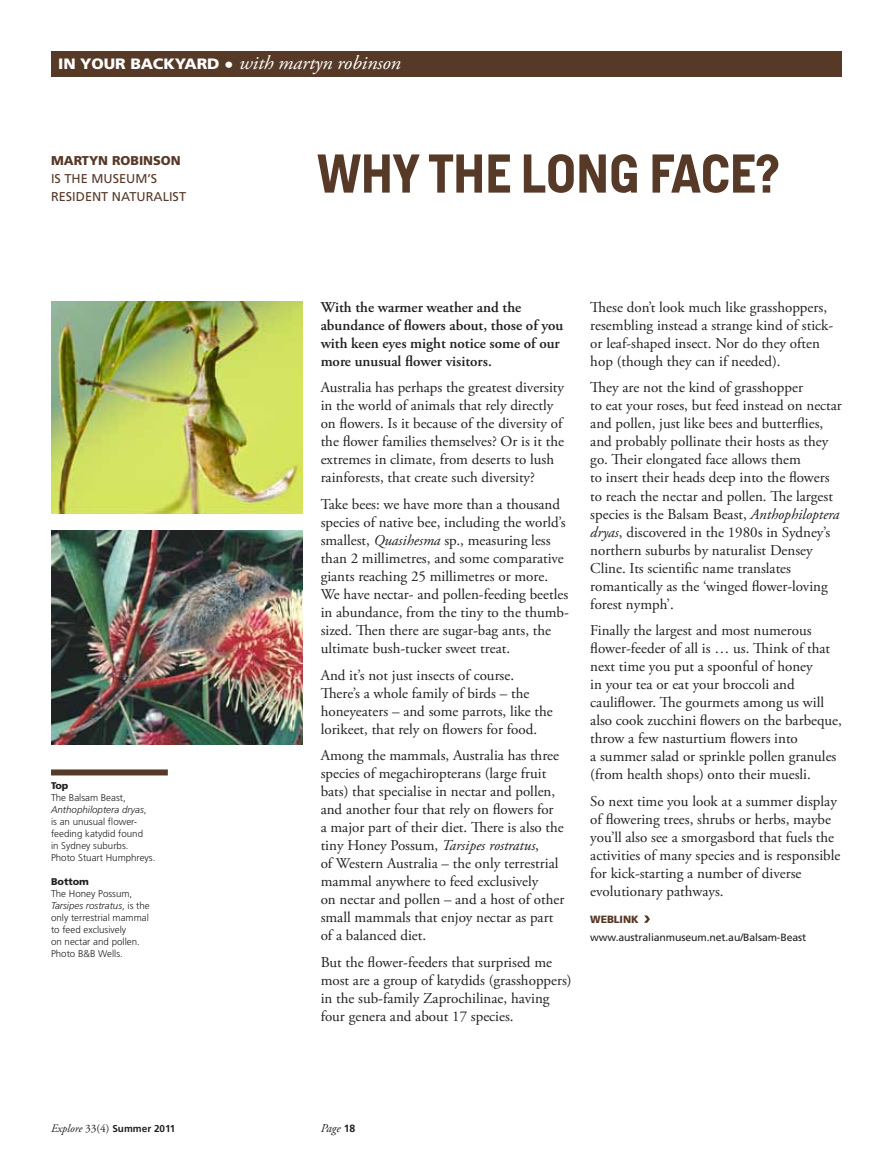
<style>
.page{position:relative;width:893px;height:1170px;background:#fff}
.page>*{position:absolute;margin:0;border:0;box-sizing:border-box;transform-origin:0 0}
.t1{font:700 54px "Helsinki";color:#573928}
.t2{font:italic 19.5px "Adobe Garamond Pro";letter-spacing:-.01em;color:#fff;scale:1.06 1}
.t3{font:15px/18px "Adobe Garamond Pro";color:#231f20}
.t4{font:600 15px/18px "Adobe Garamond Pro";color:#231f20}
.t5{font:12.75px/18px "Frutiger LT Std";color:#573928}
.t6{font:900 12.75px "Frutiger LT Std";color:#573928}
.t7{font:italic 12px "Adobe Garamond Pro";color:#231f20}
.t8{font:10.5px/18.5px "Frutiger LT Std";letter-spacing:-.01em;color:#231f20}
.t9{font:700 10.05px "Frutiger LT Std";color:#231f20}
.t10{font:300 9.75px/12px "Frutiger LT Std";color:#231f20}
.s1{font-family:"Frutiger LT Std";font-weight:900;font-style:normal;font-size:15px}
.s2{font-weight:900}
.s3{font-style:italic}
.s4{font-weight:900;color:#573928}
.s5{font-family:"Adobe Garamond Pro";font-weight:400;font-style:italic;font-size:11.4px}
.s6{font-family:"Adobe Garamond Pro";font-weight:400;font-size:11.4px}
.s7{font-family:"Frutiger LT Std";font-weight:700;font-style:normal;font-size:10.5px}
</style>
<div class="page">
<svg style="left:644px;top:915px;width:6px;height:7px"></svg>
<div style="left:51px;top:769px;width:117px;height:6px;background:#573928"></div>
<div style="left:51px;top:51px;width:791px;height:26px;background:#573928"></div>
<img style="left:51px;top:301px;width:252px;height:212px">
<img style="left:51px;top:530px;width:252px;height:214px">
<p class="t2" style="left:58px;top:51px;width:325px"><span class="s1">IN YOUR BACKYARD</span> <sub>•</sub> with martyn robinson</p>
<p class="t5" style="left:51px;top:151px;width:137px;text-indent:38px"><span class="s2">YN ROBINSON<br></span>is the M useum’s reside nt naturalist</p>
<p class="t6" style="left:51px;top:153px;width:23px">MART</p>
<p class="t10" style="left:51px;top:779px;width:106px"><span class="s2">TOP<br></span>The Balsam Beast,<br><span class="s3">Anthophiloptera dryas</span>,<br>is an unusual flower&shy;feeding katydid found<br>in Sydney suburbs.<br>Photo Stuart Humphreys.</p>
<p class="t10" style="left:51px;top:875px;width:100px"><span class="s2">BOTTOM<br></span>The Honey Possum,<br><span class="s3">Tarsipes rostratus</span>, is the only terrestrial mammal to feed exclusively<br>on nectar and pollen.<br>Photo B&amp;B Wells.</p>
<p class="t1" style="left:317px;top:141px;width:463px">WHY THE LONG FACE?</p>
<p class="t4" style="left:321px;top:298px;width:244px">With the warmer weather and the abundance of flowers about, those of you with keen eyes might notice some of our more unusual flower visitors.</p>
<p class="t3" style="left:321px;top:379px;width:245px">Australia has perhaps the greatest diversity in the world of animals that rely directly on flowers. Is it because of the diversity of the flower families themselves? Or is it the extremes in climate, from deserts to lush rainforests, that create such diversity?</p>
<p class="t3" style="left:321px;top:495px;width:250px">Take bees: we have more than a thousand species of native bee, including the world’s smallest, <span class="s3">Quasihesma</span> sp., measuring less than 2 millimetres, and some comparative giants reaching 25 millimetres or more.<br>We have nectar- and pollen-feeding beetles in abundance, from the tiny to the thumb&shy;sized. Then there are sugar-bag ants, the ultimate bush-tucker sweet treat.</p>
<p class="t3" style="left:321px;top:666px;width:234px">And it’s not just insects of course.<br>There’s a whole family of birds – the honeyeaters – and some parrots, like the lorikeet, that rely on flowers for food.</p>
<p class="t3" style="left:321px;top:747px;width:245px">Among the mammals, Australia has three species of megachiropterans (large fruit bats) that specialise in nectar and pollen, and another four that rely on flowers for<br>a major part of their diet. There is also the tiny Honey Possum, <span class="s3">Tarsipes rostratus</span>,<br>of Western Australia – the only terrestrial mammal anywhere to feed exclusively<br>on nectar and pollen – and a host of other small mammals that enjoy nectar as part of a balanced diet.</p>
<p class="t3" style="left:321px;top:953px;width:253px">But the flower-feeders that surprised me most are a group of katydids (grasshoppers) in the sub-family Zaprochilinae, having four genera and about 17 species.</p>
<p class="t3" style="left:590px;top:298px;width:244px">These don’t look much like grasshoppers, resembling instead a strange kind of stick&shy;or leaf-shaped insect. Nor do they often hop (though they can if needed).</p>
<p class="t3" style="left:590px;top:379px;width:253px">They are not the kind of grasshopper<br>to eat your roses, but feed instead on nectar and pollen, just like bees and butterflies, and probably pollinate their hosts as they go. Their elongated face allows them<br>to insert their heads deep into the flowers to reach the nectar and pollen. The largest species is the Balsam Beast, <span class="s3">Anthophiloptera dryas</span>, discovered in the 1980s in Sydney’s northern suburbs by naturalist Densey Cline. Its scientific name translates romantically as the ‘winged flower-loving forest nymph’.</p>
<p class="t3" style="left:590px;top:621px;width:253px">Finally the largest and most numerous flower-feeder of all is … us. Think of that next time you put a spoonful of honey<br>in your tea or eat your broccoli and cauliflower. The gourmets among us will also cook zucchini flowers on the barbeque, throw a few nasturtium flowers into<br>a summer salad or sprinkle pollen granules (from health shops) onto their muesli.</p>
<p class="t3" style="left:590px;top:792px;width:252px">So next time you look at a summer display of flowering trees, shrubs or herbs, maybe you’ll also see a smorgasbord that fuels the activities of many species and is responsible for kick-starting a number of diverse evolutionary pathways.</p>
<p class="t8" style="left:590px;top:909px;width:217px"><span class="s4">WEBLINK </span>www.australianmuseum.net.au/Balsam-Beast</p>
<p class="t9" style="left:51px;top:1122px;width:126px"><span class="s5">Explore</span> <span class="s6">33(4)</span> Summer 2011</p>
<p class="t7" style="left:321px;top:1120px;width:36px">Page <span class="s7">18</span></p>
</div>
